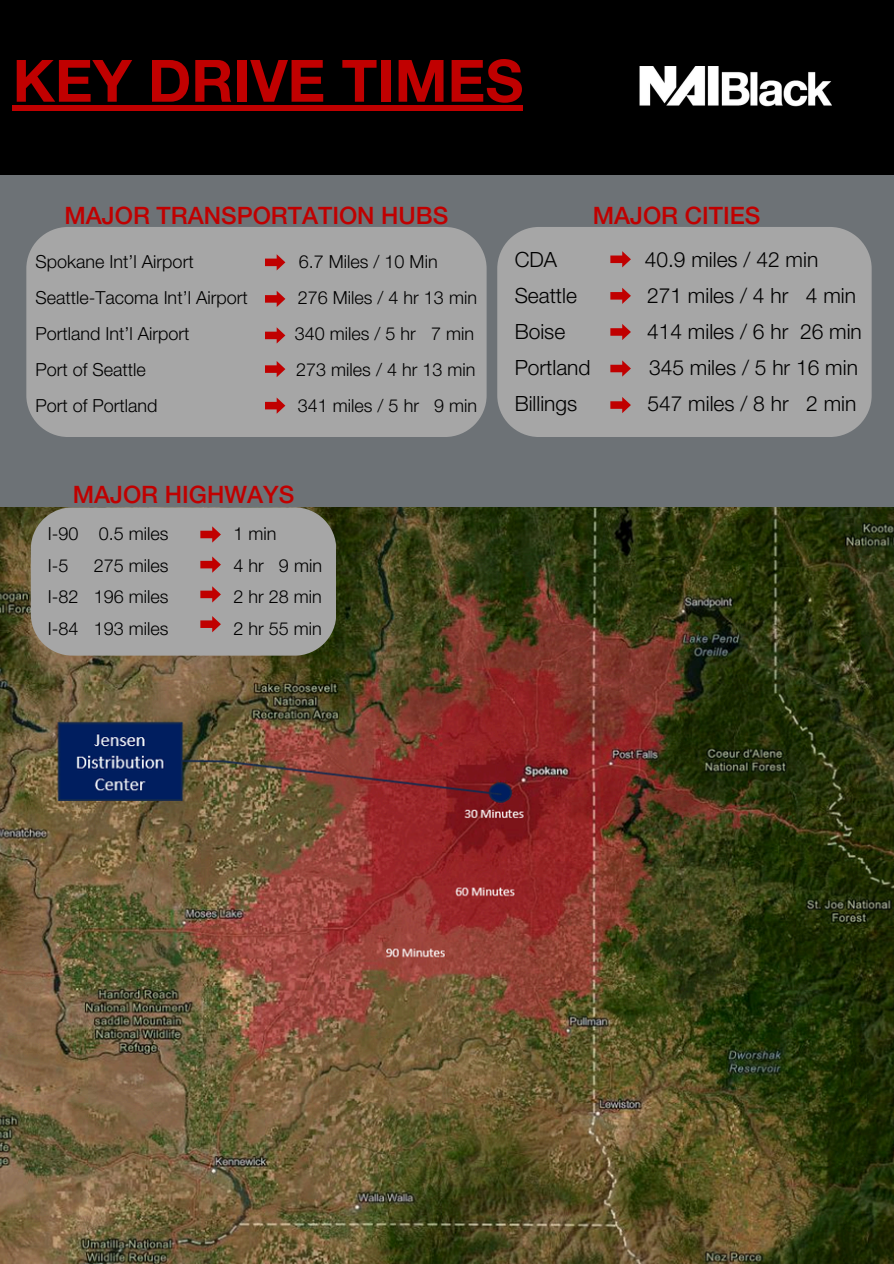
<style>
.page{position:relative;width:894px;height:1264px;background:#fff}
.page>*{position:absolute;margin:0;border:0;box-sizing:border-box;transform-origin:0 0}
.t1{font:700 58.35px "Helvetica Neue LT Std";color:#c00000}
.t2{font:500 24px "Helvetica Neue LT Std";color:#c00000}
.t3{font:300 21px "Helvetica Neue LT Std";color:#000}
.t4{font:300 18px "Helvetica Neue LT Std";color:#000}
</style>
<div class="page">
<div style="left:0;top:0;width:893px;height:1263px;background:#6d7276"></div>
<div style="left:0;top:0;width:893px;height:174px;background:#000"></div>
<div style="left:26px;top:227px;width:460px;height:210px;background:#a6a6a6"></div>
<div style="left:497px;top:227px;width:374px;height:210px;background:#a6a6a6"></div>
<img style="left:0;top:507px;width:893px;height:756px">
<div style="left:13px;top:105px;width:510px;height:6px;background:#c00000"></div>
<svg style="left:265px;top:254px;width:20px;height:16px"></svg>
<svg style="left:265px;top:291px;width:20px;height:16px"></svg>
<svg style="left:265px;top:327px;width:20px;height:16px"></svg>
<svg style="left:265px;top:361px;width:20px;height:16px"></svg>
<svg style="left:265px;top:397px;width:20px;height:17px"></svg>
<svg style="left:610px;top:251px;width:20px;height:16px"></svg>
<svg style="left:610px;top:288px;width:20px;height:16px"></svg>
<svg style="left:610px;top:324px;width:20px;height:16px"></svg>
<svg style="left:610px;top:360px;width:20px;height:16px"></svg>
<svg style="left:610px;top:397px;width:20px;height:16px"></svg>
<div style="left:31px;top:507px;width:305px;height:148px;background:#a6a6a6"></div>
<img style="left:639px;top:66px;width:191px;height:41px">
<p class="t1" style="left:13px;top:60px;width:512px">KEY DRIVE TIMES</p>
<h3 class="t2" style="left:64px;top:207px;width:385px">MAJOR TRANSPORTATION HUBS</h3>
<h2 class="t2" style="left:592px;top:207px;width:169px">MAJOR CITIES</h2>
<h2 class="t4" style="left:35px;top:255px;width:160px">Spokane Int’l Airport</h2>
<h2 class="t4" style="left:299px;top:255px;width:140px">6.7 Miles / 10 Min</h2>
<p class="t4" style="left:35px;top:291px;width:214px">Seattle-Tacoma Int’l Airport</p>
<p class="t4" style="left:298px;top:291px;width:181px">276 Miles / 4 hr 13 min</p>
<p class="t4" style="left:35px;top:327px;width:156px">Portland Int’l Airport</p>
<p class="t4" style="left:295px;top:327px;width:181px">340 miles / 5 hr 7 min</p>
<p class="t4" style="left:35px;top:363px;width:112px">Port of Seattle</p>
<p class="t4" style="left:296px;top:363px;width:181px">273 miles / 4 hr 13 min</p>
<p class="t4" style="left:35px;top:399px;width:124px">Port of Portland</p>
<p class="t4" style="left:298px;top:399px;width:181px">341 miles / 5 hr 9 min</p>
<h2 class="t2" style="left:73px;top:485px;width:223px">MAJOR HIGHWAYS</h2>
<p class="t4" style="left:48px;top:527px;width:122px">I-90 0.5 miles</p>
<p class="t4" style="left:233px;top:527px;width:45px">1 min</p>
<p class="t4" style="left:48px;top:558px;width:22px">I-5</p>
<p class="t4" style="left:94px;top:558px;width:76px">275 miles</p>
<p class="t4" style="left:233px;top:558px;width:90px">4 hr 9 min</p>
<p class="t4" style="left:48px;top:590px;width:122px">I-82 196 miles</p>
<p class="t4" style="left:233px;top:590px;width:90px">2 hr 28 min</p>
<p class="t4" style="left:48px;top:621px;width:122px">I-84 193 miles</p>
<p class="t4" style="left:233px;top:621px;width:90px">2 hr 55 min</p>
<p class="t3" style="left:514px;top:252px;width:44px">CDA</p>
<p class="t3" style="left:644px;top:252px;width:175px">40.9 miles / 42 min</p>
<p class="t3" style="left:514px;top:288px;width:64px">Seattle</p>
<p class="t3" style="left:647px;top:288px;width:210px">271 miles / 4 hr 4 min</p>
<p class="t3" style="left:514px;top:324px;width:52px">Boise</p>
<p class="t3" style="left:647px;top:324px;width:216px">414 miles / 6 hr 26 min</p>
<p class="t3" style="left:514px;top:360px;width:77px">Portland</p>
<p class="t3" style="left:648px;top:360px;width:210px">345 miles / 5 hr 16 min</p>
<p class="t3" style="left:514px;top:396px;width:64px">Billings</p>
<p class="t3" style="left:647px;top:396px;width:210px">547 miles / 8 hr 2 min</p>
</div>
